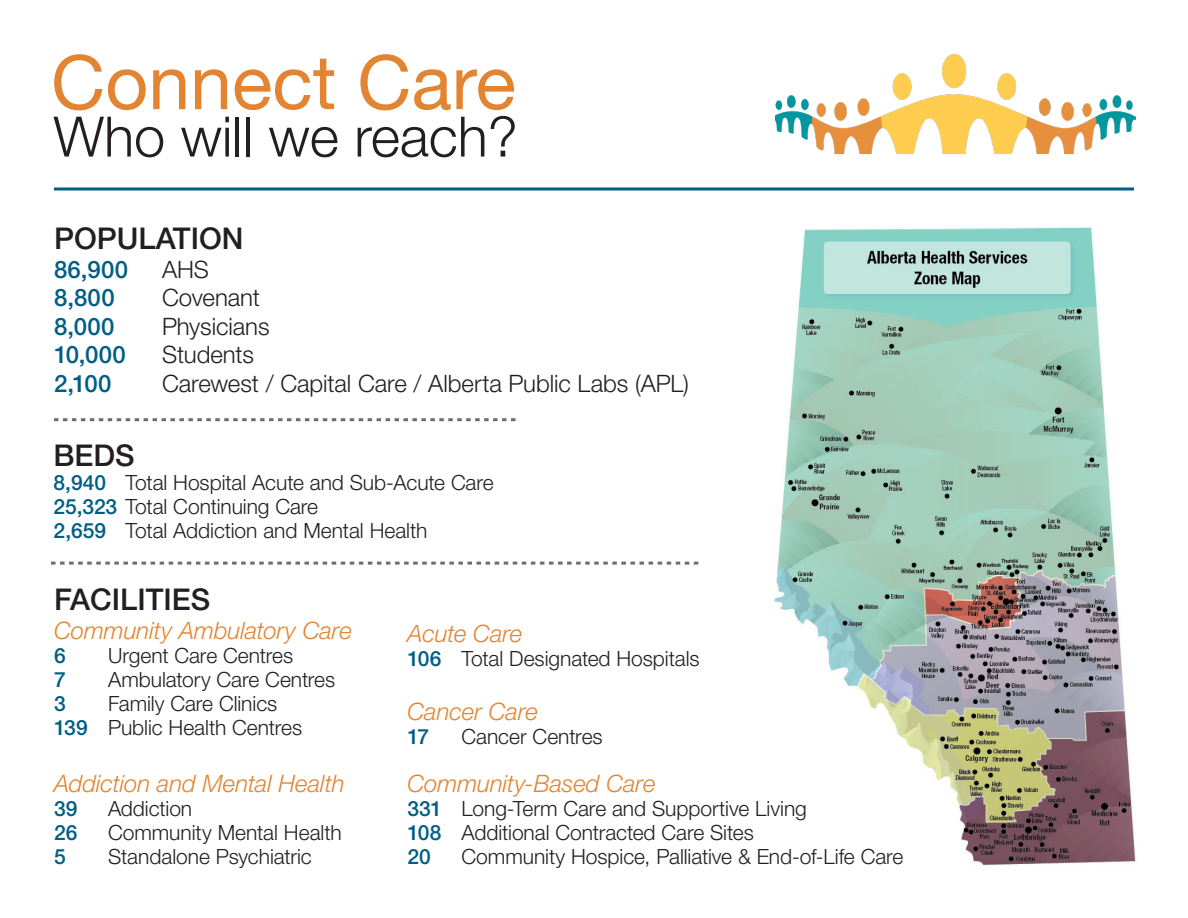
<style>
.page{position:relative;width:1188px;height:918px;background:#fff}
.page>*{position:absolute;margin:0;border:0;box-sizing:border-box;transform-origin:0 0}
.t1{font:75.15px "Helvetica Neue LT Std";color:#e28432}
.t2{font:300 55.8px "Helvetica Neue LT Std";color:#231f20}
.t3{font:500 30px "Helvetica Neue LT Std";color:#231f20}
.t4{font:italic 300 24px "Helvetica Neue LT Std";letter-spacing:-.005em;color:#e28432}
.t5{font:300 24px "Helvetica Neue LT Std";letter-spacing:-.005em;color:#231f20}
.t6{font:500 24px "Helvetica Neue LT Std";letter-spacing:.015em;color:#005e85}
.t7{font:300 21px "Helvetica Neue LT Std";letter-spacing:-.005em;color:#231f20}
.t8{font:500 21px "Helvetica Neue LT Std";color:#005e85}
.s1{font-weight:500;color:#005e85}
</style>
<div class="page">
<img style="left:774px;top:227px;width:362px;height:639px">
<svg style="left:54px;top:418px;width:462px;height:3px"></svg>
<svg style="left:51px;top:562px;width:647px;height:3px"></svg>
<img style="left:775px;top:54px;width:360px;height:99px">
<hr style="left:54px;top:188px;width:1080px;height:2px;background:#005e85">
<p class="t1" style="left:51px;top:38px;width:466px">Connect Care</p>
<p class="t2" style="left:54px;top:103px;width:466px">Who will we reach?</p>
<p class="t3" style="left:54px;top:221px;width:191px">POPULATION</p>
<p class="t6" style="left:54px;top:255px;width:76px">86,900</p>
<p class="t5" style="left:162px;top:255px;width:49px">AHS</p>
<p class="t6" style="left:54px;top:284px;width:62px">8,800</p>
<p class="t5" style="left:162px;top:283px;width:100px">Covenant</p>
<p class="t6" style="left:54px;top:312px;width:62px">8,000</p>
<p class="t5" style="left:162px;top:312px;width:109px">Physicians</p>
<p class="t6" style="left:54px;top:341px;width:74px">10,000</p>
<p class="t5" style="left:162px;top:340px;width:93px">Students</p>
<p class="t6" style="left:54px;top:369px;width:59px">2,100</p>
<p class="t5" style="left:162px;top:369px;width:528px">Carewest / Capital Care / Alberta Public Labs (APL)</p>
<p class="t3" style="left:54px;top:437px;width:83px">BEDS</p>
<p class="t7" style="left:54px;top:470px;width:442px"><span class="s1">8,940</span> Total Hospital Acute and Sub-Acute Care</p>
<p class="t7" style="left:54px;top:494px;width:266px"><span class="s1">25,323</span> Total Continuing Care</p>
<p class="t7" style="left:54px;top:518px;width:375px"><span class="s1">2,659</span> Total Addiction and Mental Health</p>
<p class="t3" style="left:54px;top:582px;width:158px">FACILITIES</p>
<p class="t4" style="left:54px;top:616px;width:299px">Community Ambulatory Care</p>
<p class="t8" style="left:54px;top:643px;width:13px">6</p>
<p class="t7" style="left:108px;top:643px;width:187px">Urgent Care Centres</p>
<p class="t8" style="left:54px;top:667px;width:13px">7</p>
<p class="t7" style="left:108px;top:667px;width:229px">Ambulatory Care Centres</p>
<p class="t8" style="left:54px;top:691px;width:13px">3</p>
<p class="t7" style="left:108px;top:691px;width:171px">Family Care Clinics</p>
<p class="t7" style="left:54px;top:715px;width:250px"><span class="s1">139</span> Public Health Centres</p>
<p class="t4" style="left:54px;top:769px;width:292px">Addiction and Mental Health</p>
<p class="t8" style="left:54px;top:796px;width:25px">39</p>
<p class="t7" style="left:108px;top:796px;width:86px">Addiction</p>
<p class="t8" style="left:54px;top:820px;width:25px">26</p>
<p class="t7" style="left:108px;top:820px;width:235px">Community Mental Health</p>
<p class="t8" style="left:54px;top:844px;width:13px">5</p>
<p class="t7" style="left:108px;top:844px;width:205px">Standalone Psychiatric</p>
<p class="t4" style="left:407px;top:619px;width:116px">Acute Care</p>
<p class="t7" style="left:407px;top:646px;width:294px"><span class="s1">106</span> Total Designated Hospitals</p>
<p class="t4" style="left:407px;top:697px;width:132px">Cancer Care</p>
<p class="t8" style="left:407px;top:724px;width:23px">17</p>
<p class="t7" style="left:461px;top:724px;width:143px">Cancer Centres</p>
<p class="t4" style="left:407px;top:769px;width:250px">Community-Based Care</p>
<p class="t7" style="left:407px;top:796px;width:401px"><span class="s1">331</span> Long-Term Care and Supportive Living</p>
<p class="t7" style="left:407px;top:820px;width:348px"><span class="s1">108</span> Additional Contracted Care Sites</p>
<p class="t8" style="left:407px;top:844px;width:25px">20</p>
<p class="t7" style="left:461px;top:844px;width:444px">Community Hospice, Palliative &amp; End-of-Life Care</p>
</div>
